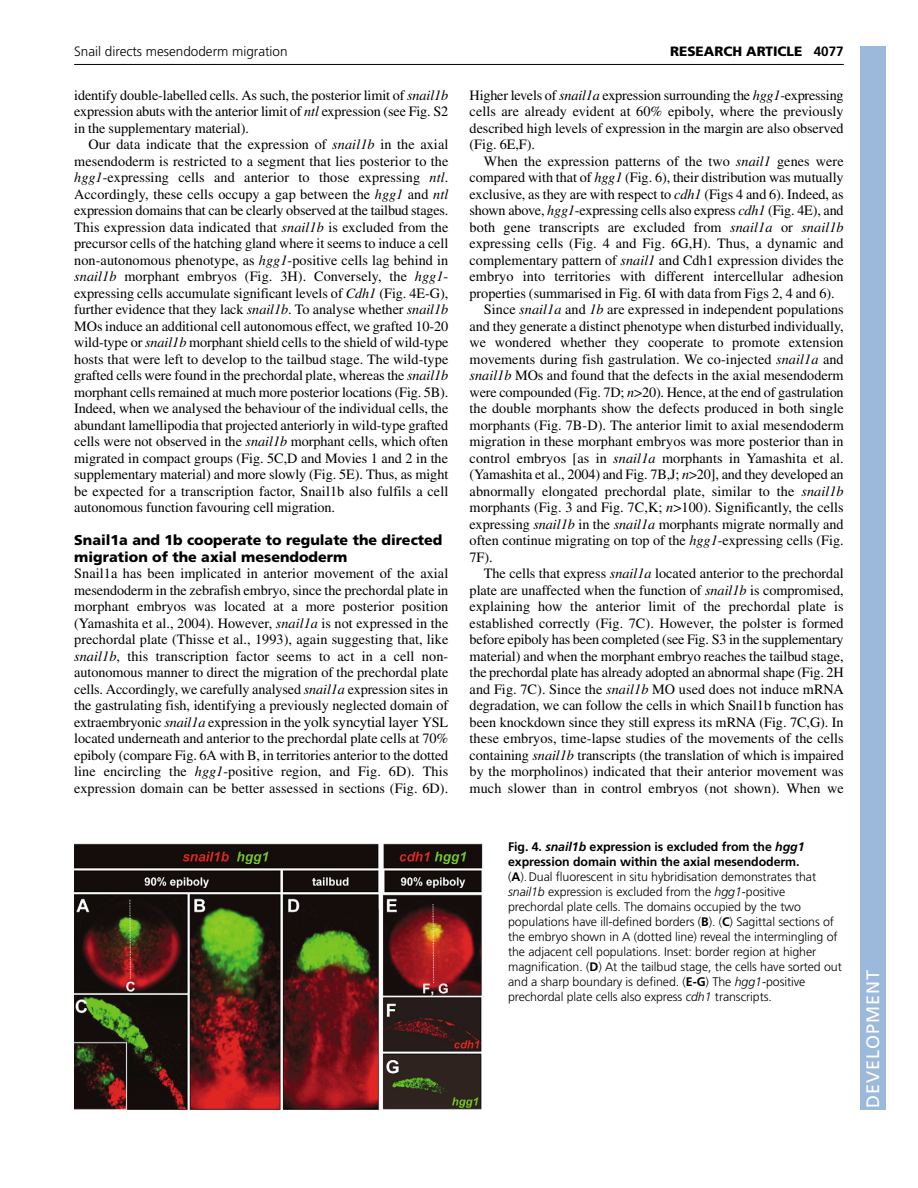
<style>
.page{position:relative;width:918px;height:1188px;background:#fff}
.page>*{position:absolute;margin:0;border:0;box-sizing:border-box;transform-origin:0 0}
.t1{font:18px "Frutiger LT Std";letter-spacing:.055em;color:#fff}
.t2{font:14.25px/16.5px "Times";color:#000;text-align:justify}
.t3{font:900 14.25px/16.5px "Frutiger LT Std";color:#000}
.t4{font:300 13.5px "Frutiger LT Std";color:#000}
.t5{font:900 13.5px "Frutiger LT Std";color:#000}
.t6{font:300 12.3px/15px "Frutiger LT Std";letter-spacing:-.005em;color:#000}
.s1{font-weight:700}
.s2{font-style:italic}
.s3{font-size:15px}
.s4{font-weight:700;font-style:italic}
</style>
<div class="page">
<hr style="left:74px;top:64px;width:770px;height:1px;background:#000">
<img style="left:74px;top:843px;width:409px;height:267px">
<div style="left:860px;top:46px;width:26px;height:1064px;background:#9cb9db"></div>
<p class="t4" style="left:74px;top:46px;width:215px">Snail directs mesendoderm migration</p>
<p class="t5" style="left:670px;top:46px;width:175px">RESEARCH ARTICLE <span class="s1">4077</span></p>
<p class="t2" style="left:74px;top:88px;width:376px">identify double-labelled cells. As such, the posterior limit of <span class="s2">snail1b </span>expression abuts with the anterior limit of <span class="s2">ntl</span> expression (see Fig. S2 in the supplementary material).</p>
<p class="t2" style="left:74px;top:138px;width:376px;text-indent:14px">Our data indicate that the expression of <span class="s2">snail1b</span> in the axial mesendoderm is restricted to a segment that lies posterior to the <span class="s2">hgg1</span>-expressing cells and anterior to those expressing <span class="s2">ntl</span>.<br>Accordingly, these cells occupy a gap between the <span class="s2">hgg1</span> and <span class="s2">ntl </span>expression domains that can be clearly observed at the tailbud stages.<br>This expression data indicated that <span class="s2">snail1b</span> is excluded from the precursor cells of the hatching gland where it seems to induce a cell non-autonomous phenotype, as <span class="s2">hgg1</span>-positive cells lag behind in <span class="s2">snail1b</span> morphant embryos (Fig. 3H). Conversely, the <span class="s2">hgg1</span>- expressing cells accumulate significant levels of <span class="s2">Cdh1</span> (Fig. 4E-G), further evidence that they lack <span class="s2">snail1b</span>. To analyse whether <span class="s2">snail1b </span>MOs induce an additional cell autonomous effect, we grafted 10-20 wild-type or <span class="s2">snail1b</span> morphant shield cells to the shield of wild-type hosts that were left to develop to the tailbud stage. The wild-type grafted cells were found in the prechordal plate, whereas the <span class="s2">snail1b </span>morphant cells remained at much more posterior locations (Fig. 5B).<br>Indeed, when we analysed the behaviour of the individual cells, the abundant lamellipodia that projected anteriorly in wild-type grafted cells were not observed in the <span class="s2">snail1b</span> morphant cells, which often migrated in compact groups (Fig. 5C,D and Movies 1 and 2 in the supplementary material) and more slowly (Fig. 5E). Thus, as might be expected for a transcription factor, Snail1b also fulfils a cell autonomous function favouring cell migration.</p>
<p class="t3" style="left:74px;top:533px;width:370px">Snail1a and 1b cooperate to regulate the directed migration of the axial mesendoderm</p>
<p class="t2" style="left:74px;top:567px;width:376px">Snail1a has been implicated in anterior movement of the axial mesendoderm in the zebrafish embryo, since the prechordal plate in morphant embryos was located at a more posterior position (Yamashita et al., 2004). However, <span class="s2">snail1a</span> is not expressed in the prechordal plate (Thisse et al., 1993), again suggesting that, like <span class="s2">snail1b</span>, this transcription factor seems to act in a cell non&shy;autonomous manner to direct the migration of the prechordal plate cells. Accordingly, we carefully analysed <span class="s2">snail1a</span> expression sites in the gastrulating fish, identifying a previously neglected domain of extraembryonic <span class="s2">snail1a</span> expression in the <span class="s3">yolk syncytial layer</span> YSL located underneath and anterior to the prechordal plate cells at 70% epiboly (compare Fig. 6A with B, in territories anterior to the dotted line encircling the <span class="s2">hgg1</span>-positive region, and Fig. 6D). This expression domain can be better assessed in sections (Fig. 6D).</p>
<p class="t2" style="left:470px;top:88px;width:376px">Higher levels of <span class="s2">snail1a</span> expression surrounding the <span class="s2">hgg1</span>-expressing cells are already evident at 60% epiboly, where the previously described high levels of expression in the margin are also observed (Fig. 6E,F).</p>
<p class="t2" style="left:484px;top:154px;width:361px">When the expression patterns of the two <span class="s2">snail1</span> genes were</p>
<p class="t2" style="left:470px;top:171px;width:376px">compared with that of <span class="s2">hgg1</span> (Fig. 6), their distribution was mutually</p>
<p class="t2" style="left:470px;top:187px;width:376px">exclusive, as they are with respect to <span class="s2">cdh1</span> (Figs 4 and 6). Indeed, as</p>
<p class="t2" style="left:470px;top:204px;width:376px">shown above, <span class="s2">hgg1</span>-expressing cells also express <span class="s2">cdh1</span> (Fig. 4E), and</p>
<p class="t2" style="left:470px;top:220px;width:376px">both gene transcripts are excluded from <span class="s2">snail1a</span> or <span class="s2">snail1b</span></p>
<p class="t2" style="left:470px;top:237px;width:376px">expressing cells (Fig. 4 and Fig. 6G,H). Thus, a dynamic and</p>
<p class="t2" style="left:470px;top:253px;width:376px">complementary pattern of <span class="s2">snail1</span> and Cdh1 expression divides the</p>
<p class="t2" style="left:470px;top:270px;width:376px">embryo into territories with different intercellular adhesion</p>
<p class="t2" style="left:470px;top:286px;width:367px">properties (summarised in Fig. 6I with data from Figs 2, 4 and 6).</p>
<p class="t2" style="left:484px;top:303px;width:361px">Since <span class="s2">snail1a</span> and <span class="s2">1b</span> are expressed in independent populations</p>
<p class="t2" style="left:470px;top:319px;width:376px">and they generate a distinct phenotype when disturbed individually,</p>
<p class="t2" style="left:470px;top:336px;width:376px">we wondered whether they cooperate to promote extension</p>
<p class="t2" style="left:470px;top:352px;width:376px">movements during fish gastrulation. We co-injected <span class="s2">snail1a</span> and</p>
<p class="t2" style="left:470px;top:369px;width:376px"><span class="s2">snail1b</span> MOs and found that the defects in the axial mesendoderm</p>
<p class="t2" style="left:470px;top:385px;width:376px">were compounded (Fig. 7D; <span class="s2">n</span>&gt;20). Hence, at the end of gastrulation</p>
<p class="t2" style="left:470px;top:402px;width:376px">the double morphants show the defects produced in both single</p>
<p class="t2" style="left:470px;top:418px;width:376px">morphants (Fig. 7B-D). The anterior limit to axial mesendoderm</p>
<p class="t2" style="left:470px;top:435px;width:376px">migration in these morphant embryos was more posterior than in</p>
<p class="t2" style="left:470px;top:451px;width:376px">control embryos [as in <span class="s2">snail1a</span> morphants in Yamashita et al.</p>
<p class="t2" style="left:470px;top:468px;width:376px">(Yamashita et al., 2004) and Fig. 7B,J; <span class="s2">n</span>&gt;20], and they developed an</p>
<p class="t2" style="left:470px;top:484px;width:376px">abnormally elongated prechordal plate, similar to the <span class="s2">snail1b</span></p>
<p class="t2" style="left:470px;top:501px;width:376px">morphants (Fig. 3 and Fig. 7C,K; <span class="s2">n</span>&gt;100). Significantly, the cells</p>
<p class="t2" style="left:470px;top:517px;width:376px">expressing <span class="s2">snail1b</span> in the <span class="s2">snail1a</span> morphants migrate normally and</p>
<p class="t2" style="left:470px;top:534px;width:376px">often continue migrating on top of the <span class="s2">hgg1</span>-expressing cells (Fig.</p>
<p class="t2" style="left:470px;top:550px;width:25px">7F).</p>
<p class="t2" style="left:484px;top:567px;width:361px">The cells that express <span class="s2">snail1a</span> located anterior to the prechordal</p>
<p class="t2" style="left:470px;top:583px;width:376px">plate are unaffected when the function of <span class="s2">snail1b</span> is compromised,</p>
<p class="t2" style="left:470px;top:600px;width:376px">explaining how the anterior limit of the prechordal plate is</p>
<p class="t2" style="left:470px;top:616px;width:376px">established correctly (Fig. 7C). However, the polster is formed</p>
<p class="t2" style="left:470px;top:633px;width:376px">before epiboly has been completed (see Fig. S3 in the supplementary</p>
<p class="t2" style="left:470px;top:649px;width:376px">material) and when the morphant embryo reaches the tailbud stage,</p>
<p class="t2" style="left:470px;top:666px;width:376px">the prechordal plate has already adopted an abnormal shape (Fig. 2H</p>
<p class="t2" style="left:470px;top:682px;width:376px">and Fig. 7C). Since the <span class="s2">snail1b</span> MO used does not induce mRNA</p>
<p class="t2" style="left:470px;top:699px;width:376px">degradation, we can follow the cells in which Snail1b function has</p>
<p class="t2" style="left:470px;top:715px;width:376px">been knockdown since they still express its mRNA (Fig. 7C,G). In</p>
<p class="t2" style="left:470px;top:732px;width:376px">these embryos, time-lapse studies of the movements of the cells</p>
<p class="t2" style="left:470px;top:748px;width:376px">containing <span class="s2">snail1b</span> transcripts (the translation of which is impaired</p>
<p class="t2" style="left:470px;top:765px;width:376px">by the morpholinos) indicated that their anterior movement was</p>
<p class="t2" style="left:470px;top:781px;width:376px">much slower than in control embryos (not shown). When we</p>
<p class="t6" style="left:508px;top:840px;width:335px"><span class="s1">Fig. 4.</span> <span class="s4">snail1b</span> <span class="s1">expression is excluded from the</span> <span class="s4">hgg1 </span><span class="s1">expression domain within the axial mesendoderm. </span>(<span class="s1">A</span>).Dual fluorescent in situ hybridisation demonstrates that <span class="s2">snail1b</span> expression is excluded from the <span class="s2">hgg1</span>-positive prechordal plate cells. The domains occupied by the two populations have ill-defined borders (<span class="s1">B</span>). (<span class="s1">C</span>) Sagittal sections of the embryo shown in A (dotted line) reveal the intermingling of the adjacent cell populations. Inset: border region at higher magnification. (<span class="s1">D</span>) At the tailbud stage, the cells have sorted out and a sharp boundary is defined. (<span class="s1">E-G</span>) The <span class="s2">hgg1</span>-positive prechordal plate cells also express <span class="s2">cdh1</span> transcripts.</p>
<p class="t1" style="left:862px;top:1108px;width:140px;rotate:-90deg">DEVELOPMENT</p>
</div>
